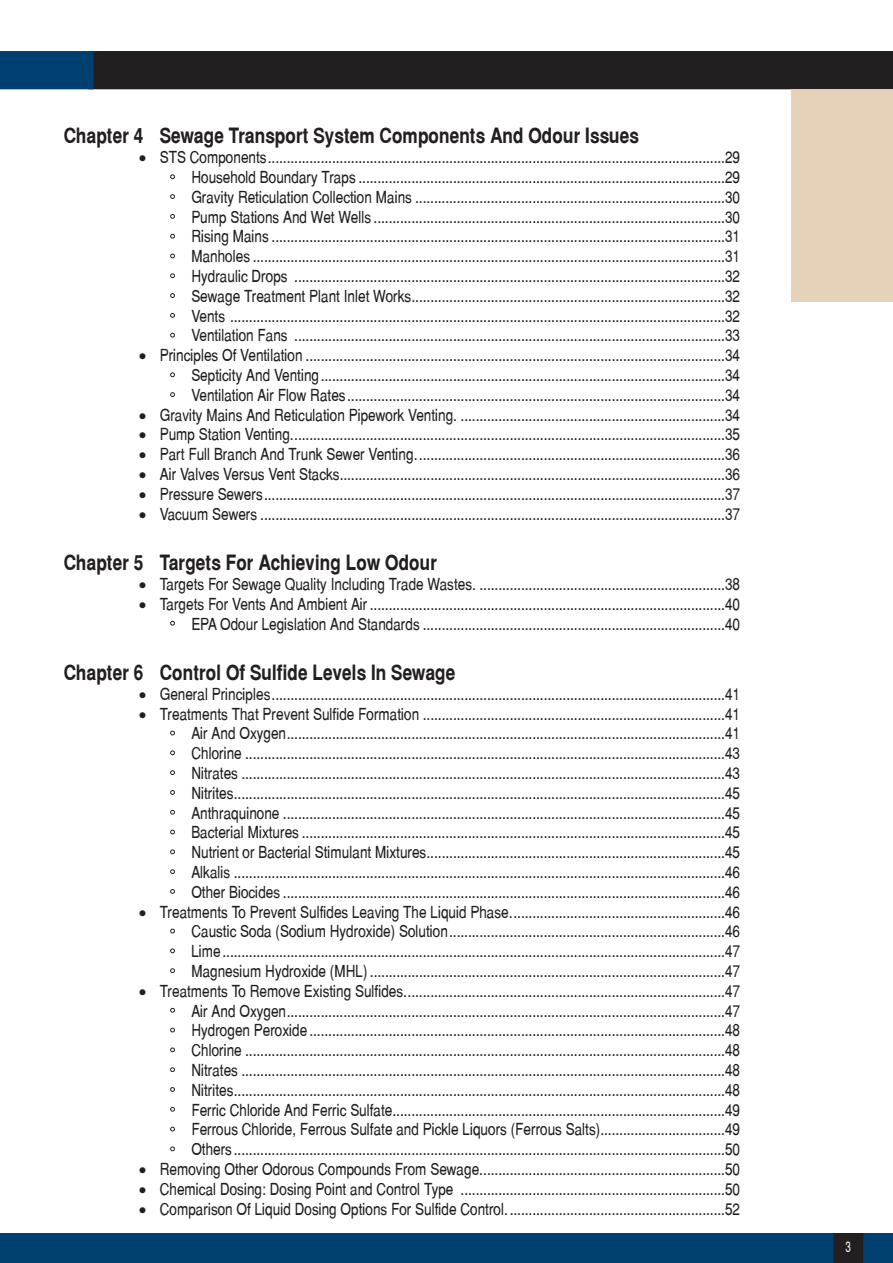
<style>
.page{position:relative;width:893px;height:1263px;background:#fff}
.page>*{position:absolute;margin:0;border:0;box-sizing:border-box;transform-origin:0 0}
.t1{font:700 21px "Switzerland Narrow";color:#231f20}
.t2{font:16.5px/19.8px "Switzerland Narrow Plain";color:#231f20;text-align:justify}
.t3{font:15px "Switzerland Narrow Plain";color:#fff;scale:.8 1}
</style>
<div class="page">
<div style="left:0;top:1233px;width:893px;height:30px;background:#004071"></div>
<svg style="left:0;top:51px;width:893px;height:251px"></svg>
<svg style="left:170px;top:313px;width:5px;height:5px"></svg>
<svg style="left:170px;top:332px;width:5px;height:6px"></svg>
<svg style="left:170px;top:372px;width:5px;height:6px"></svg>
<svg style="left:170px;top:392px;width:5px;height:5px"></svg>
<svg style="left:170px;top:620px;width:5px;height:6px"></svg>
<svg style="left:170px;top:730px;width:5px;height:6px"></svg>
<svg style="left:170px;top:750px;width:5px;height:6px"></svg>
<svg style="left:170px;top:770px;width:5px;height:5px"></svg>
<svg style="left:170px;top:790px;width:5px;height:5px"></svg>
<svg style="left:170px;top:809px;width:5px;height:6px"></svg>
<svg style="left:170px;top:829px;width:5px;height:6px"></svg>
<svg style="left:170px;top:849px;width:5px;height:6px"></svg>
<svg style="left:170px;top:869px;width:5px;height:5px"></svg>
<svg style="left:170px;top:889px;width:5px;height:5px"></svg>
<svg style="left:170px;top:928px;width:5px;height:6px"></svg>
<svg style="left:170px;top:948px;width:5px;height:6px"></svg>
<svg style="left:170px;top:968px;width:5px;height:5px"></svg>
<svg style="left:170px;top:1007px;width:5px;height:6px"></svg>
<svg style="left:170px;top:1027px;width:5px;height:6px"></svg>
<svg style="left:170px;top:1047px;width:5px;height:6px"></svg>
<svg style="left:170px;top:1067px;width:5px;height:6px"></svg>
<svg style="left:170px;top:1087px;width:5px;height:5px"></svg>
<svg style="left:170px;top:1106px;width:5px;height:6px"></svg>
<svg style="left:170px;top:1126px;width:5px;height:6px"></svg>
<svg style="left:170px;top:1146px;width:5px;height:6px"></svg>
<p class="t1" style="left:64px;top:128px;width:577px">Chapter 4 Sewage Transport System Components And Odour Issues</p>
<p class="t2" style="left:191px;top:149px;width:550px;text-indent:-53px">• STS Components .........................................................................................................................29<br>Household Boundary Traps .................................................................................................29<br>Gravity Reticulation Collection Mains ..................................................................................30<br>Pump Stations And Wet Wells .............................................................................................30<br>Rising Mains ........................................................................................................................31<br>Manholes .............................................................................................................................31<br>Hydraulic Drops ..................................................................................................................32<br>Sewage Treatment Plant Inlet Works ...................................................................................32<br>Vents ...................................................................................................................................32<br>Ventilation Fans ..................................................................................................................33</p>
<p class="t2" style="left:191px;top:347px;width:550px;text-indent:-53px">• Principles Of Ventilation ...............................................................................................................34<br>Septicity And Venting ...........................................................................................................34<br>Ventilation Air Flow Rates ....................................................................................................34</p>
<p class="t2" style="left:139px;top:406px;width:603px">• Gravity Mains And Reticulation Pipework Venting. ......................................................................34</p>
<p class="t2" style="left:139px;top:426px;width:603px">• Pump Station Venting. ..................................................................................................................35</p>
<p class="t2" style="left:139px;top:446px;width:603px">• Part Full Branch And Trunk Sewer Venting. .................................................................................36</p>
<p class="t2" style="left:139px;top:466px;width:603px">• Air Valves Versus Vent Stacks......................................................................................................36</p>
<p class="t2" style="left:139px;top:486px;width:603px">• Pressure Sewers ..........................................................................................................................37</p>
<p class="t2" style="left:139px;top:505px;width:603px">• Vacuum Sewers ...........................................................................................................................37</p>
<p class="t1" style="left:64px;top:554px;width:375px">Chapter 5 Targets For Achieving Low Odour</p>
<p class="t2" style="left:139px;top:576px;width:603px">• Targets For Sewage Quality Including Trade Wastes. .................................................................38</p>
<p class="t2" style="left:139px;top:595px;width:603px;text-align:right">• Targets For Vents And Ambient Air ..............................................................................................40<br>EPA Odour Legislation And Standards ................................................................................40</p>
<p class="t1" style="left:64px;top:664px;width:393px">Chapter 6 Control Of Sulfide Levels In Sewage</p>
<p class="t2" style="left:139px;top:685px;width:603px">• General Principles ........................................................................................................................41</p>
<p class="t2" style="left:191px;top:705px;width:550px;text-indent:-53px">• Treatments That Prevent Sulfide Formation ................................................................................41<br>Air And Oxygen ....................................................................................................................41<br>Chlorine ...............................................................................................................................43<br>Nitrates ................................................................................................................................43<br>Nitrites ..................................................................................................................................45<br>Anthraquinone .....................................................................................................................45<br>Bacterial Mixtures ................................................................................................................45<br>Nutrient or Bacterial Stimulant Mixtures ...............................................................................45<br>Alkalis ..................................................................................................................................46<br>Other Biocides .....................................................................................................................46</p>
<p class="t2" style="left:191px;top:903px;width:550px;text-indent:-53px">• Treatments To Prevent Sulfides Leaving The Liquid Phase. ........................................................46<br>Caustic Soda (Sodium Hydroxide) Solution .........................................................................46<br>Lime .....................................................................................................................................47<br>Magnesium Hydroxide (MHL) ..............................................................................................47</p>
<p class="t2" style="left:191px;top:982px;width:550px;text-indent:-53px">• Treatments To Remove Existing Sulfides. ....................................................................................47<br>Air And Oxygen ....................................................................................................................47<br>Hydrogen Peroxide ..............................................................................................................48<br>Chlorine ...............................................................................................................................48<br>Nitrates ................................................................................................................................48<br>Nitrites ..................................................................................................................................48<br>Ferric Chloride And Ferric Sulfate ........................................................................................49<br>Ferrous Chloride, Ferrous Sulfate and Pickle Liquors (Ferrous Salts) .................................49<br>Others ..................................................................................................................................50</p>
<p class="t2" style="left:139px;top:1161px;width:603px">• Removing Other Odorous Compounds From Sewage. ................................................................50</p>
<p class="t2" style="left:139px;top:1180px;width:603px">• Chemical Dosing: Dosing Point and Control Type ......................................................................50</p>
<p class="t2" style="left:139px;top:1200px;width:603px">• Comparison Of Liquid Dosing Options For Sulfide Control. .........................................................52</p>
<p class="t3" style="left:846px;top:1241px;width:8px">3</p>
</div>
